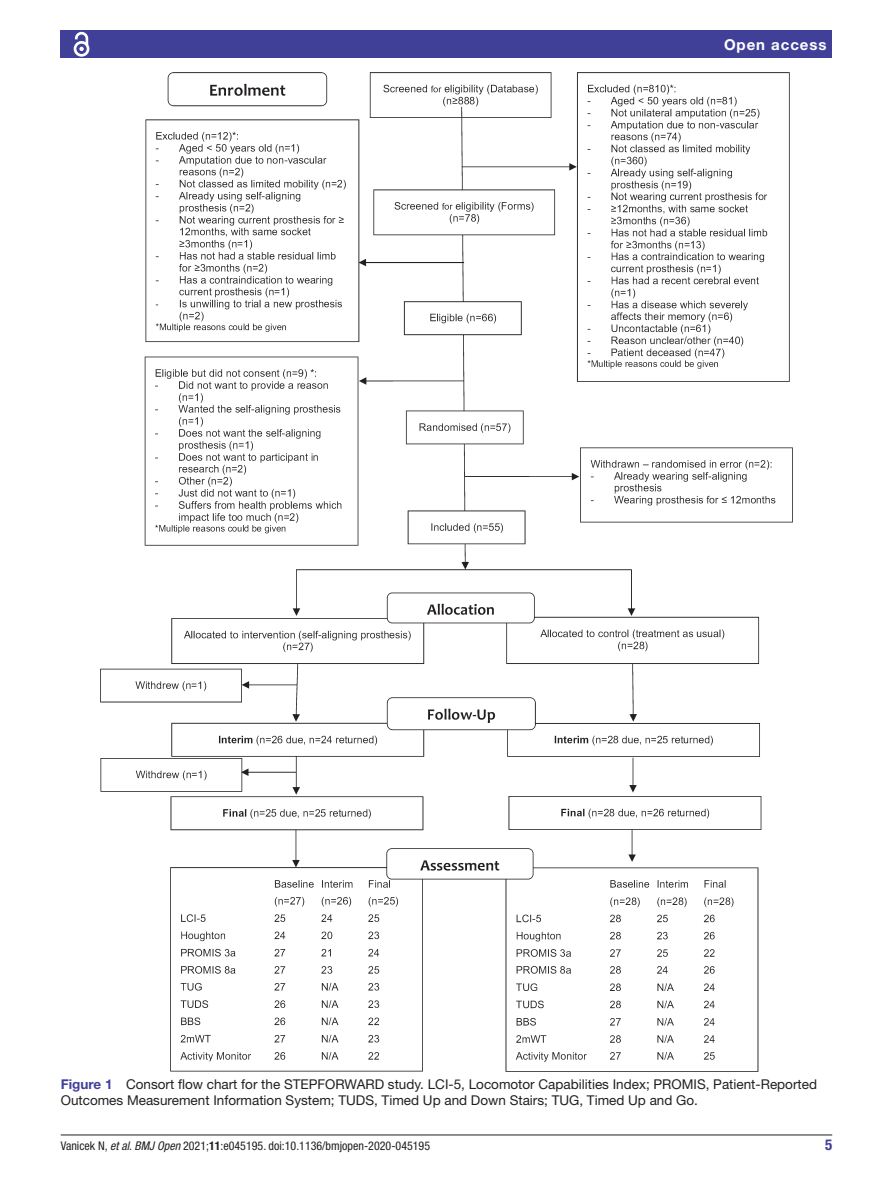
<style>
.page{position:relative;width:893px;height:1191px;background:#fff}
.page>*{position:absolute;margin:0;border:0;box-sizing:border-box;transform-origin:0 0}
.t1{font:700 15px "Helvetica Neue LT Std";letter-spacing:.065em;color:#fff}
.t2{font:700 condensed 15px "Helvetica Neue LT Std";color:#414099}
.t3{font:13.5px/16.2px "Helvetica Neue LT Std";color:#231f20}
.t4{font:condensed 12px "Helvetica Neue LT Std";color:#231f20}
.s1{font-weight:700;color:#414099}
.s2{font-style:italic}
.s3{font-weight:700}
</style>
<div class="page">
<hr style="left:61px;top:1134px;width:771px;height:1px;background:#231f20">
<div style="left:61px;top:31px;width:771px;height:27px;background:#414099"></div>
<svg style="left:73px;top:31px;width:17px;height:26px"></svg>
<img style="left:101px;top:73px;width:691px;height:998px">
<p class="t1" style="left:724px;top:35px;width:104px">Open access</p>
<p class="t3" style="left:61px;top:1075px;width:758px"><span class="s1">Figure 1</span> Consort flow chart for the STEPFORWARD study. LCI-5, Locomotor Capabilities Index; PROMIS, Patient-Reported<br>Outcomes Measurement Information System; TUDS, Timed Up and Down Stairs; TUG, Timed Up and Go.</p>
<p class="t4" style="left:61px;top:1138px;width:371px">Vanicek N, <span class="s2">et al</span>. <span class="s2">BMJ Open</span> 2021;<span class="s3">11</span>:e045195. doi:10.1136/bmjopen-2020-045195</p>
<p class="t2" style="left:825px;top:1135px;width:9px">5</p>
</div>
